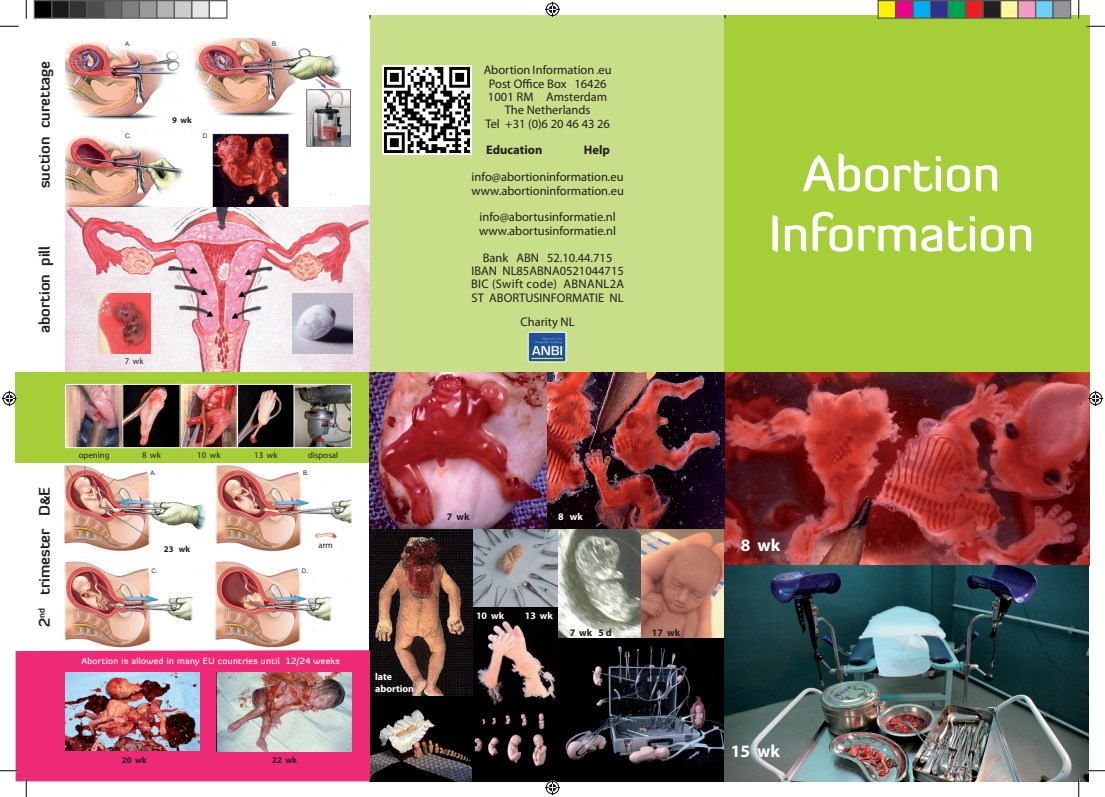
<style>
.page{position:relative;width:1105px;height:797px;background:#fff}
.page>*{position:absolute;margin:0;border:0;box-sizing:border-box;transform-origin:0 0}
.t1{font:500 50px/60px "Diavlo";color:#fff;text-align:center}
.t2{font:700 17.5px "Myriad Pro";color:#fff}
.t3{font:700 15px "Diavlo";color:#231f20}
.t4{font:12.5px/13.4px "Myriad Pro";color:#231f20;text-align:center}
.t5{font:700 12.5px "Myriad Pro";color:#231f20}
.t6{font:700 10px/12px "Myriad Pro";color:#fff}
.t7{font:700 10px "Myriad Pro";color:#231f20}
.t8{font:500 8.75px "Diavlo";letter-spacing:.04em;color:#fff}
.t9{font:8.75px "Myriad Pro";color:#231f20}
.t10{font:700 8.75px "Myriad Pro";color:#231f20}
.t11{font:6.25px "Arial";color:#231f20}
.s1{font-family:"Myriad Pro";font-size:13.75px}
</style>
<div class="page">
<img style="left:370px;top:529px;width:103px;height:167px">
<img style="left:65px;top:206px;width:305px;height:166px">
<div style="left:370px;top:16px;width:354px;height:356px;background:#c8de88"></div>
<div style="left:724px;top:16px;width:365px;height:372px;background:#a6ce39"></div>
<img style="left:97px;top:293px;width:53px;height:61px">
<img style="left:292px;top:293px;width:61px;height:61px">
<div style="left:16px;top:372px;width:354px;height:91px;background:#a6ce39"></div>
<img style="left:67px;top:386px;width:283px;height:60px">
<div style="left:65px;top:384px;width:58px;height:64px;border:1px solid #fff"></div>
<div style="left:237px;top:384px;width:58px;height:64px;border:1px solid #fff"></div>
<div style="left:294px;top:384px;width:58px;height:64px;border:1px solid #fff"></div>
<div style="left:180px;top:384px;width:58px;height:64px;border:1px solid #fff"></div>
<div style="left:122px;top:384px;width:58px;height:64px;border:1px solid #fff"></div>
<img style="left:471px;top:706px;width:85px;height:75px">
<img style="left:556px;top:529px;width:168px;height:252px">
<img style="left:473px;top:529px;width:84px;height:177px">
<img style="left:724px;top:372px;width:365px;height:409px">
<img style="left:370px;top:372px;width:354px;height:157px">
<img style="left:471px;top:696px;width:3px;height:16px">
<img style="left:65px;top:39px;width:285px;height:167px">
<hr style="left:125px;top:42px;width:15px;height:4px;background:#fff">
<div style="left:125px;top:133px;width:15px;height:5px;background:#fff"></div>
<hr style="left:272px;top:42px;width:15px;height:4px;background:#fff">
<div style="left:203px;top:133px;width:8px;height:6px;background:#fff"></div>
<img style="left:370px;top:696px;width:101px;height:85px">
<div style="left:16px;top:650px;width:354px;height:131px;background:#ee2975"></div>
<img style="left:65px;top:672px;width:135px;height:79px">
<img style="left:217px;top:672px;width:135px;height:79px">
<img style="left:528px;top:332px;width:38px;height:30px">
<div style="left:528px;top:332px;width:38px;height:30px;border:1px solid #fff;border-radius:2px"></div>
<img style="left:64px;top:465px;width:142px;height:183px">
<img style="left:214px;top:465px;width:138px;height:183px">
<div style="left:150px;top:470px;width:15px;height:5px;background:#fff"></div>
<div style="left:152px;top:568px;width:15px;height:5px;background:#fff"></div>
<div style="left:303px;top:470px;width:15px;height:5px;background:#fff"></div>
<div style="left:302px;top:568px;width:15px;height:5px;background:#fff"></div>
<img style="left:382px;top:65px;width:89px;height:89px">
<svg style="left:0;top:25px;width:19px;height:2px"></svg>
<svg style="left:1086px;top:25px;width:19px;height:2px"></svg>
<svg style="left:0;top:770px;width:19px;height:1px"></svg>
<svg style="left:1086px;top:770px;width:19px;height:1px"></svg>
<svg style="left:25px;top:0;width:2px;height:19px"></svg>
<svg style="left:25px;top:778px;width:2px;height:19px"></svg>
<svg style="left:1078px;top:0;width:1px;height:19px"></svg>
<svg style="left:1078px;top:778px;width:1px;height:19px"></svg>
<svg style="left:545px;top:2px;width:15px;height:15px"></svg>
<svg style="left:545px;top:780px;width:15px;height:15px"></svg>
<svg style="left:2px;top:391px;width:15px;height:15px"></svg>
<svg style="left:1088px;top:391px;width:15px;height:15px"></svg>
<div style="left:34px;top:1px;width:18px;height:17px;background:#000"></div>
<div style="left:34px;top:0;width:18px;height:19px;border:1px solid #595959"></div>
<div style="left:52px;top:1px;width:17px;height:17px;background:#1a1a1a"></div>
<div style="left:51px;top:0;width:19px;height:19px;border:1px solid #595959"></div>
<div style="left:69px;top:1px;width:18px;height:17px;background:#333"></div>
<div style="left:69px;top:0;width:19px;height:19px;border:1px solid #595959"></div>
<div style="left:87px;top:1px;width:17px;height:17px;background:#4d4d4d"></div>
<div style="left:86px;top:0;width:19px;height:19px;border:1px solid #595959"></div>
<div style="left:104px;top:1px;width:18px;height:17px;background:#666"></div>
<div style="left:104px;top:0;width:18px;height:19px;border:1px solid #595959"></div>
<div style="left:122px;top:1px;width:17px;height:17px;background:#808080"></div>
<div style="left:121px;top:0;width:19px;height:19px;border:1px solid #595959"></div>
<div style="left:139px;top:1px;width:18px;height:17px;background:#999"></div>
<div style="left:139px;top:0;width:19px;height:19px;border:1px solid #595959"></div>
<div style="left:157px;top:1px;width:17px;height:17px;background:#b3b3b3"></div>
<div style="left:156px;top:0;width:19px;height:19px;border:1px solid #595959"></div>
<div style="left:174px;top:1px;width:18px;height:17px;background:#ccc"></div>
<div style="left:174px;top:0;width:18px;height:19px;border:1px solid #595959"></div>
<div style="left:192px;top:1px;width:17px;height:17px;background:#e6e6e6"></div>
<div style="left:191px;top:0;width:19px;height:19px;border:1px solid #595959"></div>
<div style="left:209px;top:0;width:19px;height:19px;border:1px solid #595959"></div>
<div style="left:878px;top:1px;width:17px;height:17px;background:#fff101"></div>
<div style="left:877px;top:0;width:19px;height:19px;border:1px solid #595959"></div>
<div style="left:895px;top:1px;width:18px;height:17px;background:#ed028c"></div>
<div style="left:895px;top:0;width:19px;height:19px;border:1px solid #595959"></div>
<div style="left:913px;top:1px;width:17px;height:17px;background:#00aeef"></div>
<div style="left:912px;top:0;width:19px;height:19px;border:1px solid #595959"></div>
<div style="left:930px;top:1px;width:18px;height:17px;background:#2e3092"></div>
<div style="left:930px;top:0;width:19px;height:19px;border:1px solid #595959"></div>
<div style="left:948px;top:1px;width:17px;height:17px;background:#00a54f"></div>
<div style="left:947px;top:0;width:19px;height:19px;border:1px solid #595959"></div>
<div style="left:965px;top:1px;width:18px;height:17px;background:#ee1d23"></div>
<div style="left:965px;top:0;width:19px;height:19px;border:1px solid #595959"></div>
<div style="left:983px;top:1px;width:17px;height:17px;background:#231f20"></div>
<div style="left:982px;top:0;width:19px;height:19px;border:1px solid #595959"></div>
<div style="left:1000px;top:1px;width:18px;height:17px;background:#fff79a"></div>
<div style="left:1000px;top:0;width:19px;height:19px;border:1px solid #595959"></div>
<div style="left:1018px;top:1px;width:17px;height:17px;background:#f499c2"></div>
<div style="left:1017px;top:0;width:19px;height:19px;border:1px solid #595959"></div>
<div style="left:1035px;top:1px;width:18px;height:17px;background:#6bcff6"></div>
<div style="left:1035px;top:0;width:19px;height:19px;border:1px solid #595959"></div>
<div style="left:1053px;top:1px;width:17px;height:17px;background:#939598"></div>
<div style="left:1052px;top:0;width:19px;height:19px;border:1px solid #595959"></div>
<p class="t3" style="left:35px;top:188px;width:129px;rotate:-90deg">suction curettage</p>
<p class="t3" style="left:35px;top:333px;width:89px;rotate:-90deg">abortion pill</p>
<p class="t11" style="left:125px;top:40px;width:7px">A.</p>
<p class="t11" style="left:125px;top:131px;width:8px">C.</p>
<p class="t10" style="left:172px;top:115px;width:21px">9 wk</p>
<p class="t11" style="left:203px;top:131px;width:8px">D.</p>
<p class="t11" style="left:272px;top:40px;width:7px">B.</p>
<p class="t9" style="left:125px;top:356px;width:20px">7 wk</p>
<p class="t3" style="left:35px;top:626px;width:141px;rotate:-90deg">2<sup>nd</sup> trimester D<span class="s1">&amp;</span>E</p>
<p class="t9" style="left:79px;top:450px;width:32px">opening</p>
<p class="t9" style="left:142px;top:450px;width:20px">8 wk</p>
<p class="t9" style="left:197px;top:450px;width:25px">10 wk</p>
<p class="t9" style="left:254px;top:450px;width:25px">13 wk</p>
<p class="t9" style="left:308px;top:450px;width:31px">disposal</p>
<p class="t11" style="left:150px;top:468px;width:7px">A.</p>
<p class="t11" style="left:303px;top:468px;width:7px">B.</p>
<p class="t10" style="left:164px;top:544px;width:28px">23 wk</p>
<p class="t9" style="left:318px;top:540px;width:16px">arm</p>
<p class="t11" style="left:152px;top:566px;width:8px">C.</p>
<p class="t11" style="left:302px;top:566px;width:8px">D.</p>
<p class="t8" style="left:81px;top:655px;width:260px">Abortion is allowed in many EU countries until 12/24 weeks</p>
<p class="t10" style="left:122px;top:754px;width:26px">20 wk</p>
<p class="t10" style="left:272px;top:754px;width:26px">22 wk</p>
<p class="t4" style="left:484px;top:64px;width:129px">Abortion Information .eu<br>Post Office Box 16426<br>1001 RM Amsterdam<br>The Netherlands<br>Tel +31 (0)6 20 46 43 26</p>
<p class="t5" style="left:486px;top:143px;width:58px">Education</p>
<p class="t5" style="left:584px;top:143px;width:28px">Help</p>
<p class="t4" style="left:471px;top:171px;width:154px;text-align:left">info@abortioninformation.eu www.abortioninformation.eu</p>
<p class="t4" style="left:479px;top:211px;width:138px;text-align:left">info@abortusinformatie.nl www.abortusinformatie.nl</p>
<p class="t4" style="left:471px;top:251px;width:155px">Bank ABN 52.10.44.715<br>IBAN NL85ABNA0521044715<br>BIC (Swift code) ABNANL2A<br>ST ABORTUSINFORMATIE NL</p>
<p class="t4" style="left:521px;top:316px;width:56px">Charity NL</p>
<p class="t7" style="left:447px;top:511px;width:24px">7 wk</p>
<p class="t6" style="left:558px;top:510px;width:26px">8 wk</p>
<p class="t6" style="left:375px;top:670px;width:41px">late abortion</p>
<p class="t6" style="left:476px;top:609px;width:30px">10 wk</p>
<p class="t6" style="left:525px;top:609px;width:30px">13 wk</p>
<p class="t7" style="left:570px;top:626px;width:44px">7 wk 5 d</p>
<p class="t7" style="left:652px;top:626px;width:30px">17 wk</p>
<h1 class="t1" style="left:769px;top:143px;width:267px">Abortion<br>Information</h1>
<h2 class="t2" style="left:741px;top:535px;width:41px">8 wk</h2>
<h2 class="t2" style="left:731px;top:740px;width:51px">15 wk</h2>
</div>
